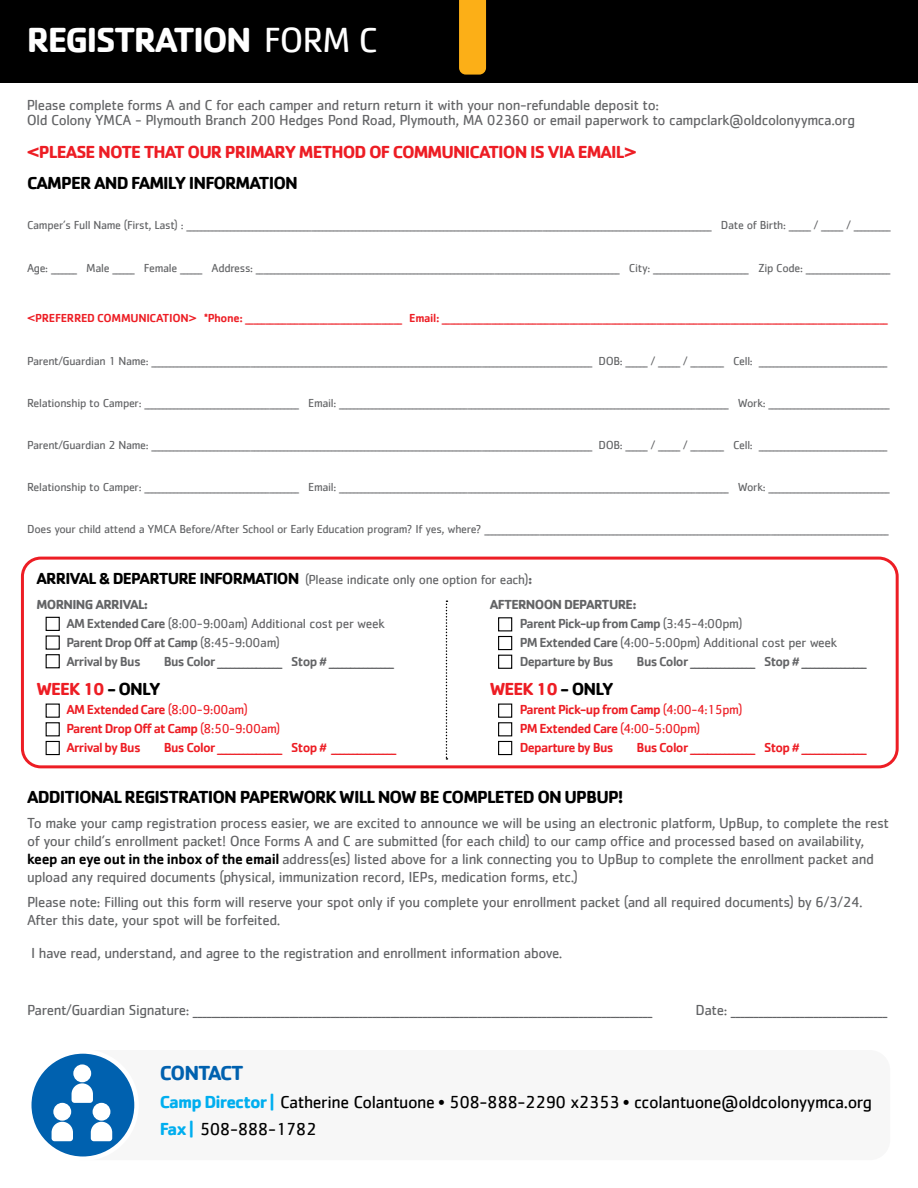
<style>
.page{position:relative;width:918px;height:1188px;background:#fff}
.page>*{position:absolute;margin:0;border:0;box-sizing:border-box;transform-origin:0 0}
.t1{font:700 36px "Cachet";letter-spacing:-.05em;color:#fff}
.t2{font:700 21px "Cachet";letter-spacing:-.055em;color:#0061af}
.t3{font:18px/27.6px "Cachet";letter-spacing:-.025em;color:#000}
.t4{font:700 18px "Cachet";letter-spacing:-.05em;color:#000}
.t5{font:700 18px "Cachet";letter-spacing:-.05em;color:#ed1d24}
.t6{font:15px/18px "Cachet";letter-spacing:-.025em;color:#636466}
.t7{font:500 13.5px/18.9px "Cachet";letter-spacing:-.05em;color:#ed1d24}
.t8{font:500 13.5px/18.9px "Cachet";letter-spacing:-.05em;color:#636466}
.t9{font:13.5px/18.9px "Cachet";letter-spacing:-.025em;color:#636466}
.t10{font:12px "Cachet";letter-spacing:-.025em;color:#636466}
.t11{font:500 12px "Cachet";letter-spacing:-.025em;color:#ed1d24}
.s1{font-weight:400}
.s2{font-weight:700;font-size:16.5px;color:#000}
.s3{font-weight:700}
.s4{font-weight:500}
.s5{color:#000}
.s6{font-weight:500;color:#000}
.s7{font-weight:700;color:#00aeef}
</style>
<div class="page">
<div style="left:29px;top:1051px;width:108px;height:108px;background:#0061af;border-radius:50%"></div>
<div style="left:27px;top:1049px;width:112px;height:112px;border:4px solid #fff;border-radius:50%"></div>
<div style="left:53px;top:1103px;width:18px;height:18px;background:#fff;border-radius:50%"></div>
<svg style="left:52px;top:1122px;width:21px;height:19px"></svg>
<div style="left:73px;top:1064px;width:18px;height:18px;background:#fff;border-radius:50%"></div>
<svg style="left:72px;top:1083px;width:21px;height:20px"></svg>
<div style="left:93px;top:1103px;width:17px;height:18px;background:#fff;border-radius:50%"></div>
<svg style="left:91px;top:1122px;width:21px;height:19px"></svg>
<div style="left:21px;top:557px;width:878px;height:211px;border:3px solid #ed1d24;border-radius:18px"></div>
<div style="left:46px;top:617px;width:14px;height:14px;border:1px solid #000"></div>
<div style="left:46px;top:704px;width:14px;height:14px;border:1px solid #000"></div>
<div style="left:46px;top:635px;width:14px;height:15px;border:1px solid #000"></div>
<div style="left:46px;top:722px;width:14px;height:14px;border:1px solid #000"></div>
<div style="left:46px;top:654px;width:14px;height:14px;border:1px solid #000"></div>
<div style="left:46px;top:741px;width:14px;height:14px;border:1px solid #000"></div>
<svg style="left:446px;top:601px;width:1px;height:159px"></svg>
<div style="left:498px;top:617px;width:14px;height:14px;border:1px solid #000"></div>
<div style="left:498px;top:704px;width:14px;height:14px;border:1px solid #000"></div>
<div style="left:498px;top:636px;width:14px;height:14px;border:1px solid #000"></div>
<div style="left:498px;top:722px;width:14px;height:14px;border:1px solid #000"></div>
<div style="left:498px;top:655px;width:14px;height:14px;border:1px solid #000"></div>
<div style="left:498px;top:741px;width:14px;height:14px;border:1px solid #000"></div>
<div style="left:0;top:0;width:918px;height:82px;background:#000"></div>
<div style="left:459px;top:0;width:27px;height:75px;background:#fcaf17"></div>
<h1 class="t1" style="left:27px;top:16px;width:353px">REGISTRATION <span class="s1">FORM C</span></h1>
<p class="t6" style="left:27px;top:97px;width:830px;line-height:15px">Please complete forms A and C for each camper and return return it with your non-refundable deposit to:<br>Old Colony YMCA - Plymouth Branch 200 Hedges Pond Road, Plymouth, MA 02360 or email paperwork to campclark@oldcolonyymca.org</p>
<h3 class="t5" style="left:27px;top:140px;width:612px">&lt;PLEASE NOTE THAT OUR PRIMARY METHOD OF COMMUNICATION IS VIA EMAIL&gt;</h3>
<h3 class="t4" style="left:27px;top:172px;width:272px">CAMPER AND FAMILY INFORMATION</h3>
<p class="t10" style="left:27px;top:218px;width:865px">Camper’s Full Name (First, Last) : _______________________________________________________________________________________________________________________________________________ Date of Birth: ______ / ______ / __________</p>
<p class="t10" style="left:27px;top:261px;width:865px">Age: _______ Male ______ Female ______ Address: ___________________________________________________________________________________________________ City: __________________________ Zip Code: _______________________</p>
<p class="t11" style="left:27px;top:310px;width:862px">&lt;PREFERRED COMMUNICATION&gt; *Phone: ______________________________________ Email: ____________________________________________________________________________________________________________</p>
<p class="t10" style="left:27px;top:354px;width:862px">Parent/Guardian 1 Name: ________________________________________________________________________________________________________________________ DOB: ______ / ______ / _________ Cell: ___________________________________</p>
<p class="t10" style="left:27px;top:396px;width:864px">Relationship to Camper: __________________________________________ Email: __________________________________________________________________________________________________________ Work: _________________________________</p>
<p class="t10" style="left:27px;top:438px;width:862px">Parent/Guardian 2 Name: ________________________________________________________________________________________________________________________ DOB: ______ / ______ / _________ Cell: ___________________________________</p>
<p class="t10" style="left:27px;top:480px;width:864px">Relationship to Camper: __________________________________________ Email: __________________________________________________________________________________________________________ Work: _________________________________</p>
<p class="t10" style="left:27px;top:522px;width:863px">Does your child attend a YMCA Before/After School or Early Education program? If yes, where? ______________________________________________________________________________________________________________</p>
<p class="t9" style="left:36px;top:566px;width:498px;line-height:25.5px"><span class="s2">ARRIVAL &amp; DEPARTURE INFORMATION</span> (Please indicate only one option for each)<span class="s3">:<br>MORNING ARRIVAL:</span></p>
<p class="t9" style="left:66px;top:614px;width:320px"><span class="s4">AM Extended Care</span> (8:00-9:00am) Additional cost per week<br><span class="s4">Parent Drop Off at Camp</span> (8:45-9:00am)<br><span class="s4">Arrival by Bus</span></p>
<p class="t8" style="left:520px;top:595px;width:319px;text-indent:-30px"><span class="s3">AFTERNOON DEPARTURE:<br></span>Parent Pick-up from Camp <span class="s1">(3:45-4:00pm)<br></span>PM Extended Care <span class="s1">(4:00-5:00pm) Additional cost per week </span>Departure by Bus</p>
<p class="t8" style="left:637px;top:652px;width:232px">Bus Color _______________ Stop # _______________</p>
<p class="t8" style="left:164px;top:652px;width:232px">Bus Color _______________ Stop # _______________</p>
<h3 class="t5" style="left:36px;top:678px;width:126px">WEEK 10 <span class="s5">- ONLY</span></h3>
<p class="t7" style="left:66px;top:700px;width:215px">AM Extended Care <span class="s1">(8:00-9:00am)<br></span>Parent Drop Off at Camp <span class="s1">(8:50-9:00am)<br></span>Arrival by Bus</p>
<p class="t7" style="left:164px;top:738px;width:234px">Bus Color _______________ Stop # _______________</p>
<h3 class="t5" style="left:490px;top:678px;width:126px">WEEK 10 <span class="s5">- ONLY</span></h3>
<p class="t7" style="left:520px;top:700px;width:224px">Parent Pick-up from Camp <span class="s1">(4:00-4:15pm)<br></span>PM Extended Care <span class="s1">(4:00-5:00pm)<br></span>Departure by Bus</p>
<p class="t7" style="left:637px;top:738px;width:232px">Bus Color _______________ Stop # _______________</p>
<h3 class="t4" style="left:27px;top:785px;width:598px">ADDITIONAL REGISTRATION PAPERWORK WILL NOW BE COMPLETED ON UPBUP!</h3>
<p class="t6" style="left:27px;top:814px;width:864px">To make your camp registration process easier, we are excited to announce we will be using an electronic platform, UpBup, to complete the rest of your child’s enrollment packet! Once Forms A and C are submitted (for each child) to our camp office and processed based on availability, <span class="s6">keep an eye out in the inbox of the email</span> address(es) listed above for a link connecting you to UpBup to complete the enrollment packet and upload any required documents (physical, immunization record, IEPs, medication forms, etc.)</p>
<p class="t6" style="left:27px;top:892px;width:837px">Please note: Filling out this form will reserve your spot only if you complete your enrollment packet (and all required documents) by 6/3/24.<br>After this date, your spot will be forfeited.</p>
<p class="t6" style="left:31px;top:943px;width:533px">I have read, understand, and agree to the registration and enrollment information above.</p>
<p class="t6" style="left:27px;top:1001px;width:627px">Parent/Guardian Signature: ____________________________________________________________________________________________________</p>
<p class="t6" style="left:695px;top:1001px;width:193px">Date: __________________________________</p>
<h2 class="t2" style="left:160px;top:1060px;width:85px">CONTACT</h2>
<h3 class="t3" style="left:160px;top:1088px;width:714px"><span class="s7">Camp Director |</span> Catherine Colantuone • 508-888-2290 x2353 • ccolantuone@oldcolonyymca.org<br><span class="s7">Fax |</span> 508-888-1782</h3>
</div>
